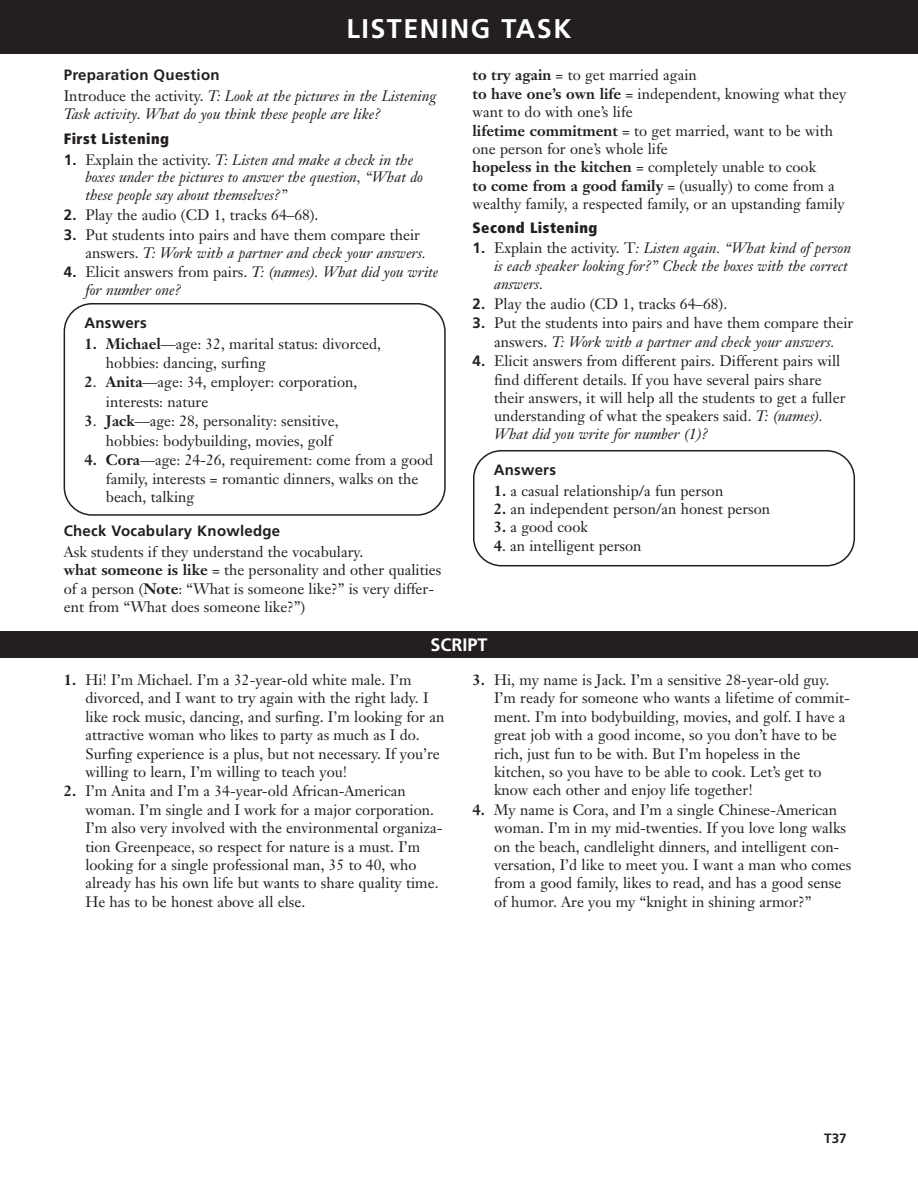
<style>
.page{position:relative;width:918px;height:1188px;background:#fff}
.page>*{position:absolute;margin:0;border:0;box-sizing:border-box;transform-origin:0 0}
.t1{font:700 27px "Frutiger";letter-spacing:.055em;color:#fff}
.t2{font:700 18px "Frutiger";color:#fff}
.t3{font:15px/18.3px "Janson Text";color:#231f20}
.t4{font:italic 15px/17.9px "Janson Text";color:#231f20}
.t5{font:700 15px "Frutiger";letter-spacing:.015em;color:#231f20}
.t6{font:900 condensed 15px "Frutiger";letter-spacing:.03em;color:#231f20}
.t7{font:700 13.5px "Frutiger";color:#231f20}
.s1{font-style:normal}
.s2{font-family:"Frutiger";font-weight:700;font-style:normal}
.s3{font-family:"Frutiger";font-weight:700}
.s4{font-style:italic}
.s5{font-weight:700}
</style>
<div class="page">
<div style="left:0;top:0;width:918px;height:54px;background:#231f20"></div>
<div style="left:0;top:631px;width:918px;height:27px;background:#231f20"></div>
<svg style="left:64px;top:303px;width:382px;height:213px"></svg>
<svg style="left:473px;top:450px;width:382px;height:116px"></svg>
<h1 class="t1" style="left:346px;top:18px;width:226px">LISTENING TASK</h1>
<p class="t5" style="left:64px;top:69px;width:157px">Preparation Question</p>
<p class="t4" style="left:64px;top:89px;width:374px"><span class="s1">Introduce the activity.</span> T: Look at the pictures in the Listening<br>Task activity. What do you think these people are like?</p>
<p class="t6" style="left:64px;top:133px;width:107px">First Listening</p>
<p class="t4" style="left:85px;top:152px;width:339px;text-indent:-22px"><span class="s2">1.</span> <span class="s1">Explain the activity.</span> T: Listen and make a check in the boxes under the pictures to answer the question, “What do these people say about themselves?”</p>
<p class="t3" style="left:64px;top:207px;width:256px"><span class="s3">2.</span> Play the audio (CD 1, tracks 64–68).</p>
<p class="t3" style="left:85px;top:227px;width:342px;text-indent:-22px"><span class="s3">3.</span> Put students into pairs and have them compare their answers. <span class="s4">T: Work with a partner and check your answers.</span></p>
<p class="t4" style="left:85px;top:265px;width:355px;text-indent:-22px"><span class="s2">4.</span> <span class="s1">Elicit answers from pairs.</span> T: (names). What did you write for number one?</p>
<p class="t5" style="left:84px;top:317px;width:64px">Answers</p>
<p class="t3" style="left:106px;top:335px;width:277px;line-height:19.5px;text-indent:-22px"><span class="s5">1. Michael</span>—age: 32, marital status: divorced, hobbies: dancing, surfing</p>
<p class="t3" style="left:106px;top:374px;width:253px;line-height:19.5px;text-indent:-22px"><span class="s5">2</span>. <span class="s5">Anita</span>—age: 34, employer: corporation, interests: nature</p>
<p class="t3" style="left:106px;top:413px;width:234px;line-height:19.5px;text-indent:-22px"><span class="s5">3</span>. <span class="s5">Jack</span>—age: 28, personality: sensitive, hobbies: bodybuilding, movies, golf</p>
<p class="t3" style="left:106px;top:452px;width:329px;text-indent:-22px"><span class="s5">4. Cora</span>—age: 24-26, requirement: come from a good family, interests = romantic dinners, walks on the beach, talking</p>
<p class="t5" style="left:64px;top:525px;width:218px">Check Vocabulary Knowledge</p>
<p class="t3" style="left:64px;top:544px;width:379px">Ask students if they understand the vocabulary.<br><span class="s5">what someone is like</span> = the personality and other qualities of a person (<span class="s5">Note</span>: “What is someone like?” is very differ&shy;ent from “What does someone like?”)</p>
<p class="t3" style="left:472px;top:68px;width:375px"><span class="s5">to try again</span> = to get married again<br><span class="s5">to have one’s own life</span> = independent, knowing what they want to do with one’s life<br><span class="s5">lifetime commitment</span> = to get married, want to be with one person for one’s whole life<br><span class="s5">hopeless in the kitchen</span> = completely unable to cook<br><span class="s5">to come from a good family</span> = (usually) to come from a wealthy family, a respected family, or an upstanding family</p>
<p class="t6" style="left:472px;top:221px;width:126px">Second Listening</p>
<p class="t4" style="left:494px;top:241px;width:359px;text-indent:-22px"><span class="s2">1.</span> <span class="s1">Explain the activity. T</span>: Listen again. “What kind of person is each speaker looking for?” Check the boxes with the correct answers.</p>
<p class="t3" style="left:472px;top:296px;width:256px"><span class="s3">2.</span> Play the audio (CD 1, tracks 64–68).</p>
<p class="t3" style="left:472px;top:316px;width:382px;text-align:center"><span class="s3">3.</span> Put the students into pairs and have them compare their answers. <span class="s4">T: Work with a partner and check your answers.</span></p>
<p class="t3" style="left:494px;top:353px;width:353px;text-indent:-22px"><span class="s3">4.</span> Elicit answers from different pairs. Different pairs will find different details. If you have several pairs share their answers, it will help all the students to get a fuller understanding of what the speakers said. <span class="s4">T: (names).<br>What did you write for number (1)?</span></p>
<p class="t5" style="left:494px;top:464px;width:64px">Answers</p>
<p class="t3" style="left:494px;top:483px;width:231px"><span class="s5">1.</span> a casual relationship/a fun person</p>
<p class="t3" style="left:494px;top:501px;width:278px"><span class="s5">2.</span> an independent person/an honest person</p>
<p class="t3" style="left:494px;top:519px;width:96px"><span class="s5">3.</span> a good cook</p>
<p class="t3" style="left:494px;top:538px;width:149px"><span class="s5">4</span>. an intelligent person</p>
<p class="t2" style="left:430px;top:638px;width:59px">SCRIPT</p>
<p class="t3" style="left:85px;top:672px;width:361px;text-indent:-22px"><span class="s5">1.</span> Hi! I’m Michael. I’m a 32-year-old white male. I’m divorced, and I want to try again with the right lady. I like rock music, dancing, and surfing. I’m looking for an attractive woman who likes to party as much as I do.<br>Surfing experience is a plus, but not necessary. If you’re willing to learn, I’m willing to teach you!</p>
<p class="t3" style="left:85px;top:784px;width:359px;text-indent:-22px"><span class="s5">2.</span> I’m Anita and I’m a 34-year-old African-American woman. I’m single and I work for a major corporation.<br>I’m also very involved with the environmental organiza&shy;tion Greenpeace, so respect for nature is a must. I’m looking for a single professional man, 35 to 40, who already has his own life but wants to share quality time.<br>He has to be honest above all else.</p>
<p class="t3" style="left:494px;top:672px;width:357px;text-indent:-22px"><span class="s5">3.</span> Hi, my name is Jack. I’m a sensitive 28-year-old guy.<br>I’m ready for someone who wants a lifetime of commit&shy;ment. I’m into bodybuilding, movies, and golf. I have a great job with a good income, so you don’t have to be rich, just fun to be with. But I’m hopeless in the kitchen, so you have to be able to cook. Let’s get to know each other and enjoy life together!</p>
<p class="t3" style="left:494px;top:802px;width:359px;text-indent:-22px"><span class="s5">4.</span> My name is Cora, and I’m a single Chinese-American woman. I’m in my mid-twenties. If you love long walks on the beach, candlelight dinners, and intelligent con&shy;versation, I’d like to meet you. I want a man who comes from a good family, likes to read, and has a good sense of humor. Are you my “knight in shining armor?”</p>
<p class="t7" style="left:824px;top:1133px;width:24px">T37</p>
</div>
